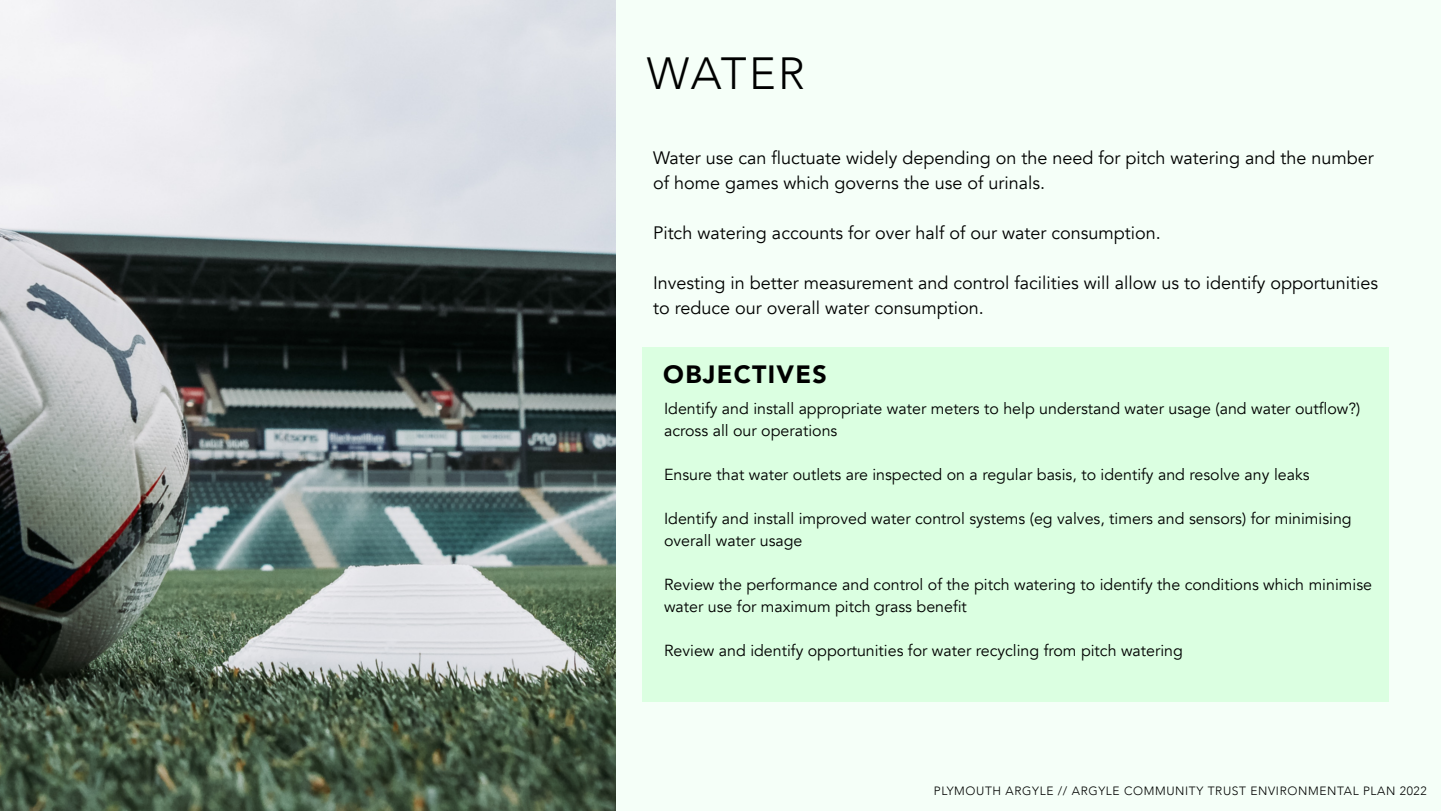
<style>
.page{position:relative;width:1441px;height:811px;background:#fff}
.page>*{position:absolute;margin:0;border:0;box-sizing:border-box;transform-origin:0 0}
.t1{font:300 45px "Avenir";letter-spacing:.045em;color:#000}
.t2{font:900 25px "Avenir";letter-spacing:.055em;color:#000}
.t3{font:18px/25px "Avenir";color:#000}
.t4{font:16px/22px "Avenir";color:#000}
.t5{font:300 12px "Avenir";letter-spacing:.055em;color:#000}
</style>
<div class="page">
<div style="left:555px;top:0;width:886px;height:810px;background:#f5fff8"></div>
<img style="left:1px;top:0;width:614px;height:810px">
<div style="left:642px;top:347px;width:747px;height:355px;background:#dbffe1"></div>
<h1 class="t1" style="left:647px;top:44px;width:160px">WATER</h1>
<p class="t3" style="left:653px;top:146px;width:722px">Water use can fluctuate widely depending on the need for pitch watering and the number of home games which governs the use of urinals.</p>
<p class="t3" style="left:653px;top:221px;width:509px">Pitch watering accounts for over half of our water consumption.</p>
<p class="t3" style="left:653px;top:271px;width:726px">Investing in better measurement and control facilities will allow us to identify opportunities to reduce our overall water consumption.</p>
<h2 class="t2" style="left:663px;top:358px;width:165px">OBJECTIVES</h2>
<p class="t4" style="left:664px;top:397px;width:698px">Identify and install appropriate water meters to help understand water usage (and water outflow?) across all our operations</p>
<p class="t4" style="left:664px;top:463px;width:647px">Ensure that water outlets are inspected on a regular basis, to identify and resolve any leaks</p>
<p class="t4" style="left:664px;top:507px;width:689px">Identify and install improved water control systems (eg valves, timers and sensors) for minimising overall water usage</p>
<p class="t4" style="left:664px;top:573px;width:709px">Review the performance and control of the pitch watering to identify the conditions which minimise water use for maximum pitch grass benefit</p>
<p class="t4" style="left:664px;top:639px;width:520px">Review and identify opportunities for water recycling from pitch watering</p>
<p class="t5" style="left:934px;top:782px;width:494px">PLYMOUTH ARGYLE // ARGYLE COMMUNITY TRUST ENVIRONMENTAL PLAN 2022</p>
</div>
